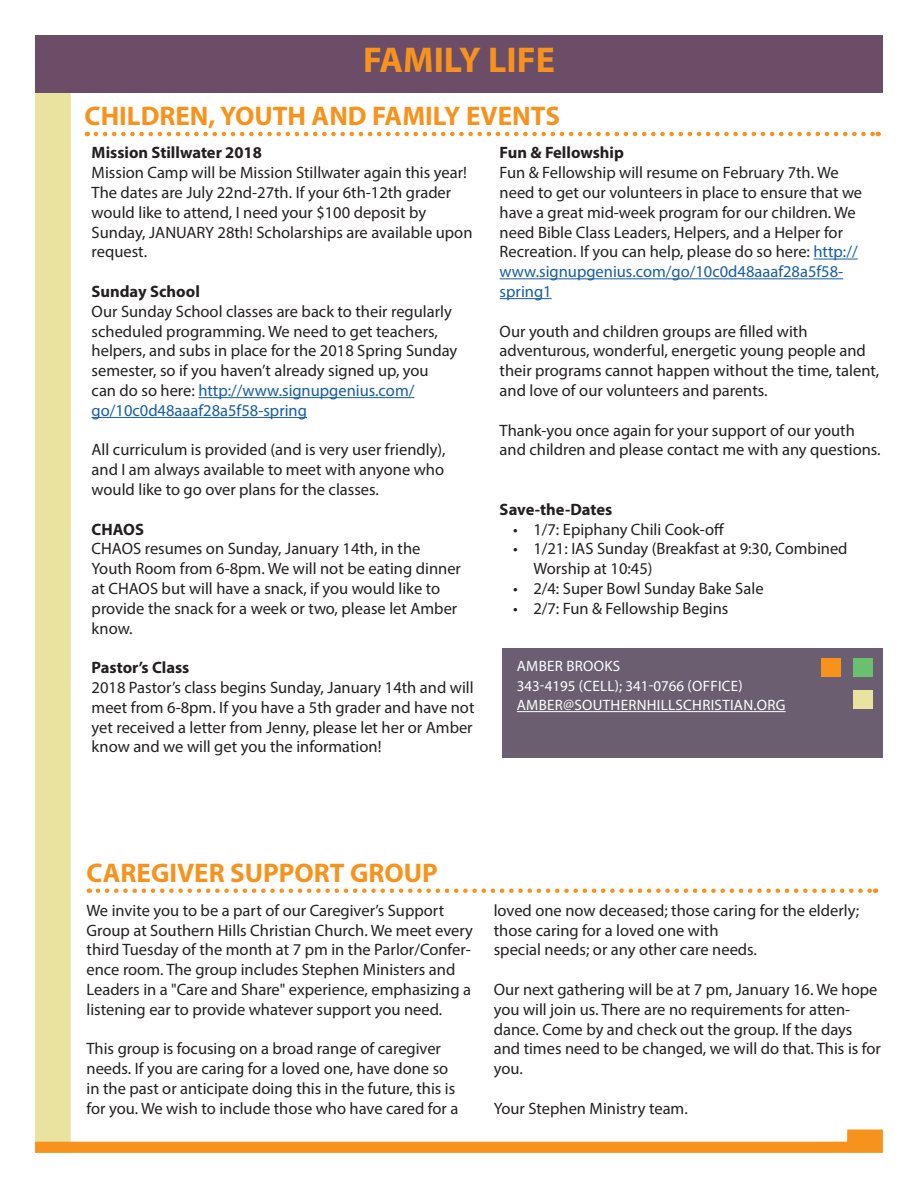
<style>
.page{position:relative;width:918px;height:1188px;background:#fff}
.page>*{position:absolute;margin:0;border:0;box-sizing:border-box;transform-origin:0 0}
.Masthead{font:700 36px "Myriad Pro";color:#f7931d}
.Headline{font:700 27px "Myriad Pro";color:#f7931d}
.Masthead-2{font:16.5px/19.8px "Myriad Pro";color:#231f20}
.Masthead-3{font:700 16.5px "Myriad Pro";color:#231f20}
.t1{font:15px "Myriad Pro";letter-spacing:.02em;color:#fff}
.t2{font:15px "Myriad Pro";color:#fff}
.s1{color:#175d9e}
</style>
<div class="page">
<div style="left:35px;top:59px;width:36px;height:1094px;background:#eae29f"></div>
<svg style="left:35px;top:1129px;width:848px;height:24px"></svg>
<div style="left:502px;top:648px;width:380px;height:109px;background:#6b5e71"></div>
<hr style="left:517px;top:711px;width:269px;height:1px;background:#fff">
<div style="left:854px;top:658px;width:19px;height:19px;background:#69c071"></div>
<div style="left:854px;top:690px;width:19px;height:19px;background:#eae29f"></div>
<div style="left:821px;top:658px;width:19px;height:19px;background:#f7931d"></div>
<hr style="left:198px;top:397px;width:216px;height:1px;background:#175d9e">
<hr style="left:92px;top:417px;width:215px;height:1px;background:#175d9e">
<hr style="left:814px;top:259px;width:44px;height:1px;background:#175d9e">
<hr style="left:500px;top:278px;width:343px;height:1px;background:#175d9e">
<hr style="left:500px;top:298px;width:52px;height:1px;background:#175d9e">
<svg style="left:96px;top:132px;width:783px;height:4px"></svg>
<svg style="left:98px;top:888px;width:778px;height:5px"></svg>
<div style="left:35px;top:35px;width:848px;height:58px;background:#6b4d67"></div>
<p class="Masthead" style="left:363px;top:36px;width:193px">FAMILY LIFE</p>
<p class="Headline" style="left:85px;top:98px;width:477px">CHILDREN, YOUTH AND FAMILY EVENTS</p>
<p class="Masthead-3" style="left:92px;top:142px;width:172px">Mission Stillwater 2018</p>
<p class="Masthead-2" style="left:92px;top:162px;width:382px">Mission Camp will be Mission Stillwater again this year!<br>The dates are July 22nd-27th. If your 6th-12th grader would like to attend, I need your $100 deposit by Sunday, JANUARY 28th! Scholarships are available upon request.</p>
<p class="Masthead-3" style="left:92px;top:281px;width:110px">Sunday School</p>
<p class="Masthead-2" style="left:92px;top:301px;width:367px">Our Sunday School classes are back to their regularly scheduled programming. We need to get teachers, helpers, and subs in place for the 2018 Spring Sunday semester, so if you haven’t already signed up, you can do so here: <span class="s1">http://www.signupgenius.com/ go/10c0d48aaaf28a5f58-spring</span></p>
<p class="Masthead-2" style="left:92px;top:440px;width:355px;text-align:justify">All curriculum is provided (and is very user friendly), and I am always available to meet with anyone who would like to go over plans for the classes.</p>
<p class="Masthead-3" style="left:92px;top:518px;width:54px">CHAOS</p>
<p class="Masthead-2" style="left:92px;top:539px;width:371px">CHAOS resumes on Sunday, January 14th, in the Youth Room from 6-8pm. We will not be eating dinner at CHAOS but will have a snack, if you would like to provide the snack for a week or two, please let Amber know.</p>
<p class="Masthead-3" style="left:92px;top:657px;width:99px">Pastor’s Class</p>
<p class="Masthead-2" style="left:92px;top:677px;width:384px;text-align:justify">2018 Pastor’s class begins Sunday, January 14th and will meet from 6-8pm. If you have a 5th grader and have not yet received a letter from Jenny, please let her or Amber know and we will get you the information!</p>
<p class="Masthead-3" style="left:500px;top:142px;width:126px">Fun &amp; Fellowship</p>
<p class="Masthead-2" style="left:500px;top:162px;width:364px">Fun &amp; Fellowship will resume on February 7th. We need to get our volunteers in place to ensure that we have a great mid-week program for our children. We need Bible Class Leaders, Helpers, and a Helper for Recreation. If you can help, please do so here: <span class="s1">http:// www.signupgenius.com/go/10c0d48aaaf28a5f58- spring1</span></p>
<p class="Masthead-2" style="left:500px;top:321px;width:381px">Our youth and children groups are filled with adventurous, wonderful, energetic young people and their programs cannot happen without the time, talent, and love of our volunteers and parents.</p>
<p class="Masthead-2" style="left:500px;top:420px;width:383px">Thank-you once again for your support of our youth and children and please contact me with any questions.</p>
<p class="Masthead-3" style="left:500px;top:498px;width:114px">Save-the-Dates</p>
<p class="Masthead-2" style="left:513px;top:519px;width:213px">• 1/7: Epiphany Chili Cook-off</p>
<p class="Masthead-2" style="left:533px;top:539px;width:316px;text-indent:-20px">• 1/21: IAS Sunday (Breakfast at 9:30, Combined<br>Worship at 10:45)</p>
<p class="Masthead-2" style="left:513px;top:578px;width:252px">• 2/4: Super Bowl Sunday Bake Sale</p>
<p class="Masthead-2" style="left:513px;top:598px;width:217px">• 2/7: Fun &amp; Fellowship Begins</p>
<p class="t1" style="left:517px;top:657px;width:105px">AMBER BROOKS</p>
<p class="t2" style="left:517px;top:676px;width:228px">343-4195 (CELL); 341-0766 (OFFICE)</p>
<p class="t1" style="left:517px;top:696px;width:270px">AMBER@SOUTHERNHILLSCHRISTIAN.ORG</p>
<p class="Headline" style="left:87px;top:855px;width:353px">CAREGIVER SUPPORT GROUP</p>
<p class="Masthead-2" style="left:87px;top:900px;width:388px">We invite you to be a part of our Caregiver’s Support Group at Southern Hills Christian Church. We meet every third Tuesday of the month at 7 pm in the Parlor/Confer&shy;ence room. The group includes Stephen Ministers and Leaders in a "Care and Share" experience, emphasizing a listening ear to provide whatever support you need.</p>
<p class="Masthead-2" style="left:87px;top:1039px;width:373px">This group is focusing on a broad range of caregiver needs. If you are caring for a loved one, have done so in the past or anticipate doing this in the future, this is for you. We wish to include those who have cared for a</p>
<p class="Masthead-2" style="left:494px;top:900px;width:367px">loved one now deceased; those caring for the elderly; those caring for a loved one with</p>
<p class="Masthead-2" style="left:494px;top:940px;width:265px">special needs; or any other care needs.</p>
<p class="Masthead-2" style="left:494px;top:979px;width:389px">Our next gathering will be at 7 pm, January 16. We hope you will join us. There are no requirements for atten&shy;dance. Come by and check out the group. If the days and times need to be changed, we will do that. This is for you.</p>
<p class="Masthead-2" style="left:494px;top:1098px;width:196px">Your Stephen Ministry team.</p>
</div>
